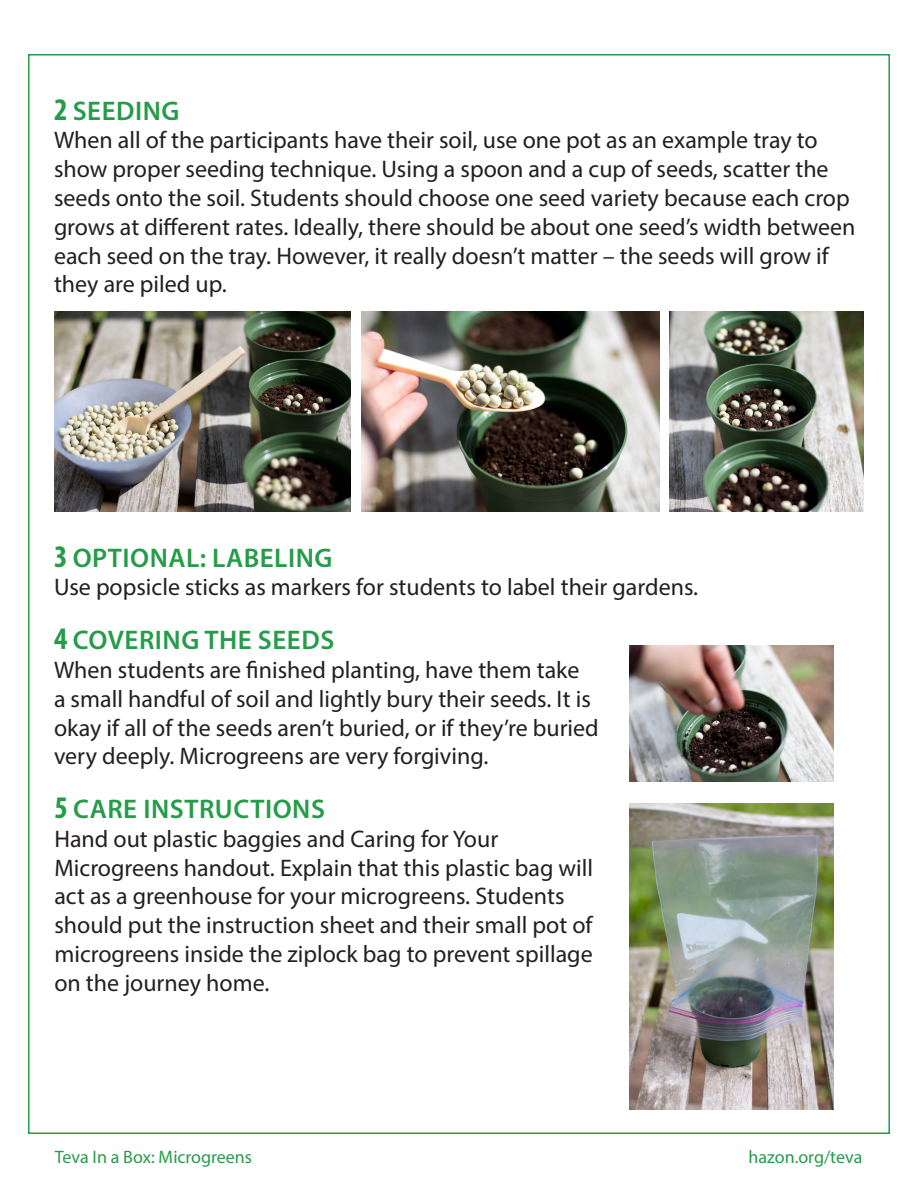
<style>
.page{position:relative;width:918px;height:1188px;background:#fff}
.page>*{position:absolute;margin:0;border:0;box-sizing:border-box;transform-origin:0 0}
.Directions{font:600 27px "Myriad Pro";letter-spacing:.02em;color:#259c49}
.Directions-2{font:24px/28.8px "Myriad Pro";color:#231f20}
.t1{font:18px "Myriad Pro";color:#259c49}
.s1{font-weight:700;font-stretch:condensed;font-size:31.5px}
</style>
<div class="page">
<img style="left:54px;top:311px;width:297px;height:200px">
<img style="left:670px;top:311px;width:194px;height:200px">
<img style="left:362px;top:311px;width:297px;height:200px">
<img style="left:630px;top:646px;width:204px;height:136px">
<img style="left:629px;top:803px;width:205px;height:307px">
<p class="Directions" style="left:54px;top:93px;width:127px"><span class="s1">2</span> SEEDING</p>
<p class="Directions-2" style="left:54px;top:126px;width:803px">When all of the participants have their soil, use one pot as an example tray to show proper seeding technique. Using a spoon and a cup of seeds, scatter the seeds onto the soil. Students should choose one seed variety because each crop grows at different rates. Ideally, there should be about one seed’s width between each seed on the tray. However, it really doesn’t matter – the seeds will grow if they are piled up.</p>
<p class="Directions" style="left:54px;top:540px;width:280px"><span class="s1">3</span> OPTIONAL: LABELING</p>
<p class="Directions-2" style="left:54px;top:573px;width:646px">Use popsicle sticks as markers for students to label their gardens.</p>
<p class="Directions" style="left:54px;top:623px;width:282px"><span class="s1">4</span> COVERING THE SEEDS</p>
<p class="Directions-2" style="left:54px;top:655px;width:546px">When students are finished planting, have them take<br>a small handful of soil and lightly bury their seeds. It is okay if all of the seeds aren’t buried, or if they’re buried very deeply. Microgreens are very forgiving.</p>
<p class="Directions" style="left:54px;top:792px;width:272px"><span class="s1">5</span> CARE INSTRUCTIONS</p>
<p class="Directions-2" style="left:54px;top:824px;width:540px">Hand out plastic baggies and Caring for Your Microgreens handout. Explain that this plastic bag will act as a greenhouse for your microgreens. Students should put the instruction sheet and their small pot of microgreens inside the ziplock bag to prevent spillage on the journey home.</p>
<p class="t1" style="left:55px;top:1145px;width:199px">Teva In a Box: Microgreens</p>
<p class="t1" style="left:749px;top:1145px;width:115px">hazon.org/teva</p>
</div>
